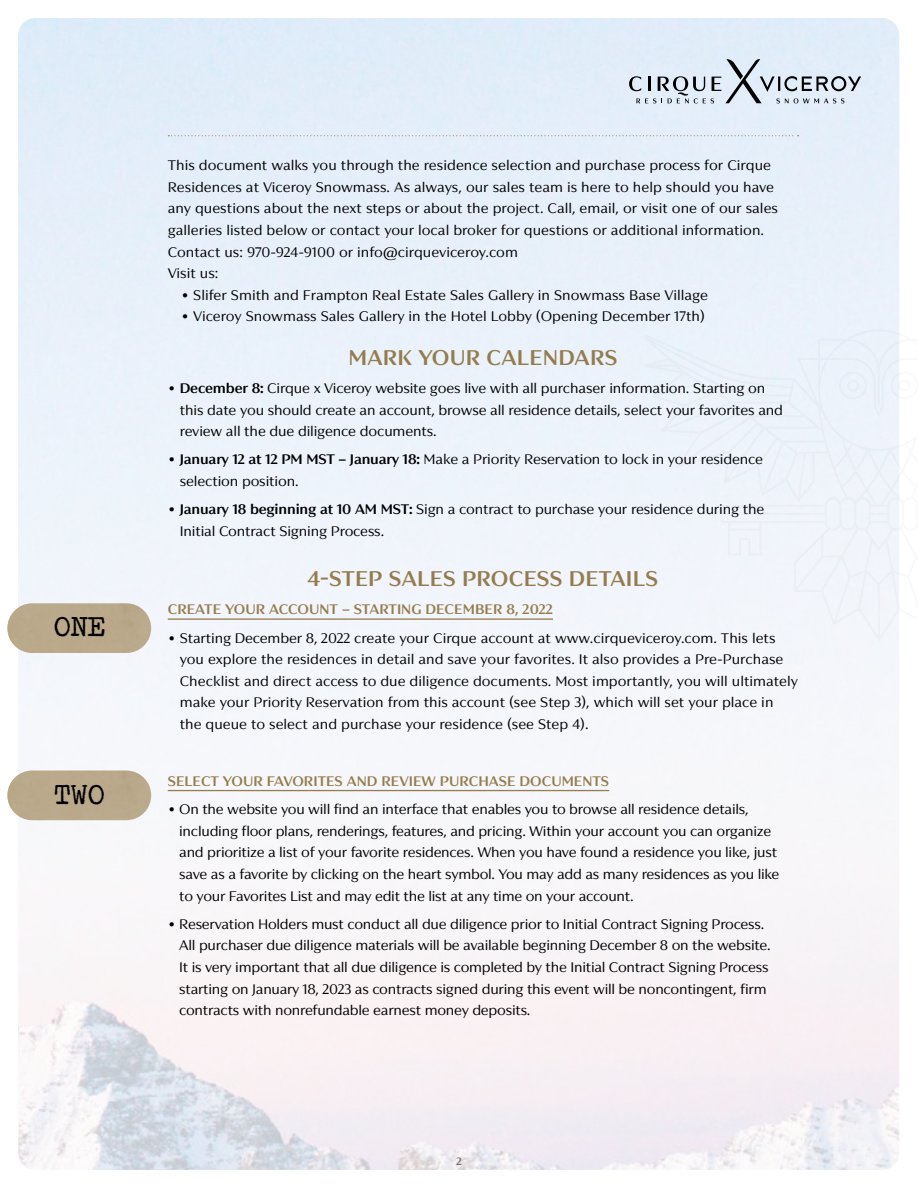
<style>
.page{position:relative;width:918px;height:1188px;background:#fff}
.page>*{position:absolute;margin:0;border:0;box-sizing:border-box;transform-origin:0 0}
.t1{font:800 31.35px "Typewriter";color:#000}
.t2{font:700 21px "Viceroy";letter-spacing:.01em;color:#947c4e}
.t3{font:13.65px/21.6px "Viceroy";letter-spacing:-.015em;color:#000}
.t4{font:700 13.65px "Viceroy";color:#947c4e}
.t5{font:700 10.5px "Viceroy";color:#808285}
.s1{font-weight:700}
</style>
<div class="page">
<svg style="left:168px;top:135px;width:631px;height:1px"></svg>
<hr style="left:168px;top:618px;width:385px;height:2px;background:#947c4e">
<hr style="left:168px;top:790px;width:441px;height:1px;background:#947c4e">
<svg style="left:629px;top:59px;width:232px;height:44px;background:#c3cdd7"></svg>
<div style="left:7px;top:603px;width:144px;height:50px;background:#baa98b;border-radius:25px"></div>
<div style="left:7px;top:771px;width:144px;height:49px;background:#baa98b;border-radius:25px"></div>
<h1 class="t1" style="left:54px;top:610px;width:53px">ONE</h1>
<h1 class="t1" style="left:54px;top:778px;width:53px">TWO</h1>
<p class="t3" style="left:168px;top:155px;width:612px">This document walks you through the residence selection and purchase process for Cirque Residences at Viceroy Snowmass. As always, our sales team is here to help should you have any questions about the next steps or about the project. Call, email, or visit one of our sales galleries listed below or contact your local broker for questions or additional information.<br>Contact us: 970-924-9100 or info@cirqueviceroy.com<br>Visit us:</p>
<p class="t3" style="left:181px;top:285px;width:528px"><span class="s1">•</span> Slifer Smith and Frampton Real Estate Sales Gallery in Snowmass Base Village</p>
<p class="t3" style="left:181px;top:306px;width:525px"><span class="s1">•</span> Viceroy Snowmass Sales Gallery in the Hotel Lobby (Opening December 17th)</p>
<h2 class="t2" style="left:348px;top:345px;width:270px">MARK YOUR CALENDARS</h2>
<p class="t3" style="left:180px;top:378px;width:605px;text-indent:-12px"><span class="s1">• December 8:</span> Cirque x Viceroy website goes live with all purchaser information. Starting on this date you should create an account, browse all residence details, select your favorites and review all the due diligence documents.</p>
<p class="t3" style="left:180px;top:450px;width:585px;text-indent:-12px"><span class="s1">• January 12 at 12 PM MST – January 18:</span> Make a Priority Reservation to lock in your residence selection position.</p>
<p class="t3" style="left:180px;top:500px;width:586px;text-indent:-12px"><span class="s1">• January 18 beginning at 10 AM MST:</span> Sign a contract to purchase your residence during the<br>Initial Contract Signing Process.</p>
<h2 class="t2" style="left:308px;top:566px;width:352px">4-STEP SALES PROCESS DETAILS</h2>
<p class="t4" style="left:168px;top:601px;width:387px">CREATE YOUR ACCOUNT – STARTING DECEMBER 8, 2022</p>
<p class="t3" style="left:180px;top:628px;width:620px;text-indent:-12px"><span class="s1">•</span> Starting December 8, 2022 create your Cirque account at www.cirqueviceroy.com. This lets you explore the residences in detail and save your favorites. It also provides a Pre-Purchase Checklist and direct access to due diligence documents. Most importantly, you will ultimately make your Priority Reservation from this account (see Step 3), which will set your place in the queue to select and purchase your residence (see Step 4).</p>
<p class="t4" style="left:168px;top:773px;width:443px">SELECT YOUR FAVORITES AND REVIEW PURCHASE DOCUMENTS</p>
<p class="t3" style="left:179px;top:799px;width:602px;text-indent:-11px"><span class="s1">•</span> On the website you will find an interface that enables you to browse all residence details, including floor plans, renderings, features, and pricing. Within your account you can organize and prioritize a list of your favorite residences. When you have found a residence you like, just save as a favorite by clicking on the heart symbol. You may add as many residences as you like to your Favorites List and may edit the list at any time on your account.</p>
<p class="t3" style="left:179px;top:914px;width:593px;text-indent:-11px"><span class="s1">•</span> Reservation Holders must conduct all due diligence prior to Initial Contract Signing Process.<br>All purchaser due diligence materials will be available beginning December 8 on the website.<br>It is very important that all due diligence is completed by the Initial Contract Signing Process starting on January 18, 2023 as contracts signed during this event will be noncontingent, firm contracts with nonrefundable earnest money deposits.</p>
<p class="t5" style="left:456px;top:1155px;width:7px">2</p>
</div>
